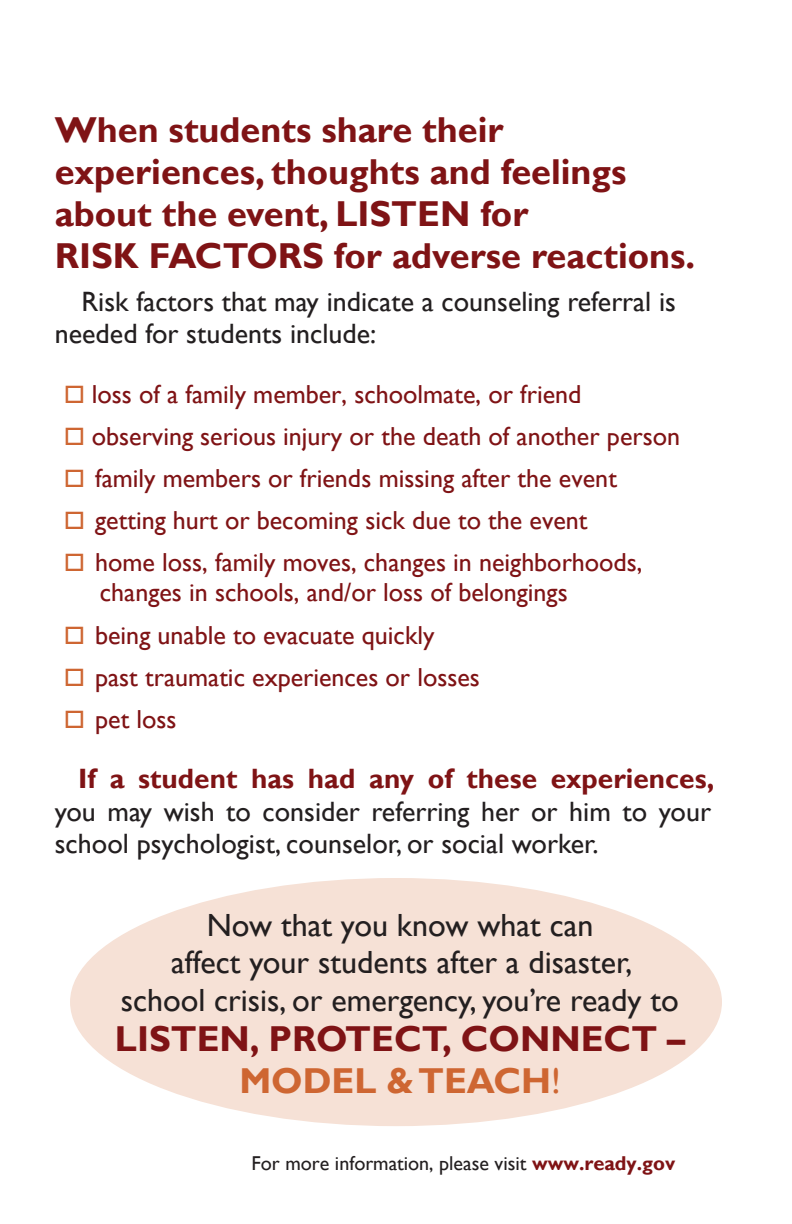
<style>
.page{position:relative;width:792px;height:1224px;background:#fff}
.page>*{position:absolute;margin:0;border:0;box-sizing:border-box;transform-origin:0 0}
.t1{font:700 36px/41.8px "Gill Sans";color:#7f1315}
.t2{font:32px/37.2px "Gill Sans";color:#231f20;text-align:center}
.t3{font:28px/32.6px "Gill Sans";color:#231f20}
.t4{font:26px/42.2px "Gill Sans";color:#7f1315}
.t5{font:20px "Gill Sans";color:#231f20}
.s1{font-weight:700;color:#7f1315}
.s2{color:#ce6632}
.s3{font-weight:400;color:#ce6632}
</style>
<div class="page">
<div style="left:70px;top:878px;width:652px;height:248px;background:#f6e1d6;border-radius:50%"></div>
<p class="t1" style="left:55px;top:110px;width:642px">When students share their experiences, thoughts and feelings about the event, LISTEN for<br>RISK FACTORS for adverse reactions.</p>
<p class="t3" style="left:55px;top:286px;width:623px;text-indent:27px">Risk factors that may indicate a counseling referral is needed for students include:</p>
<p class="t4" style="left:92px;top:373px;width:590px">loss of a family member, schoolmate, or friend observing serious injury or the death of another person family members or friends missing after the event getting hurt or becoming sick due to the event<br>home loss, family moves, changes in neighborhoods,</p>
<p class="t4" style="left:95px;top:572px;width:474px">changes in schools, and/or loss of belongings being unable to evacuate quickly<br>past traumatic experiences or losses<br>pet loss</p>
<p class="t3" style="left:55px;top:763px;width:661px;text-align:justify;text-indent:23px"><span class="s1">If a student has had any of these experiences, </span>you may wish to consider referring her or him to your school psychologist, counselor, or social worker.</p>
<p class="t2" style="left:121px;top:908px;width:559px">Now that you know what can<br>affect your students after a disaster,<br>school crisis, or emergency, you’re ready to</p>
<p class="t1" style="left:115px;top:1019px;width:572px;text-align:center">LISTEN, PROTECT, CONNECT –<br><span class="s2">MODEL &amp; TEACH</span><span class="s3">!</span></p>
<p class="t5" style="left:251px;top:1152px;width:425px">For more information, please visit <span class="s1">www.ready.gov</span></p>
</div>
